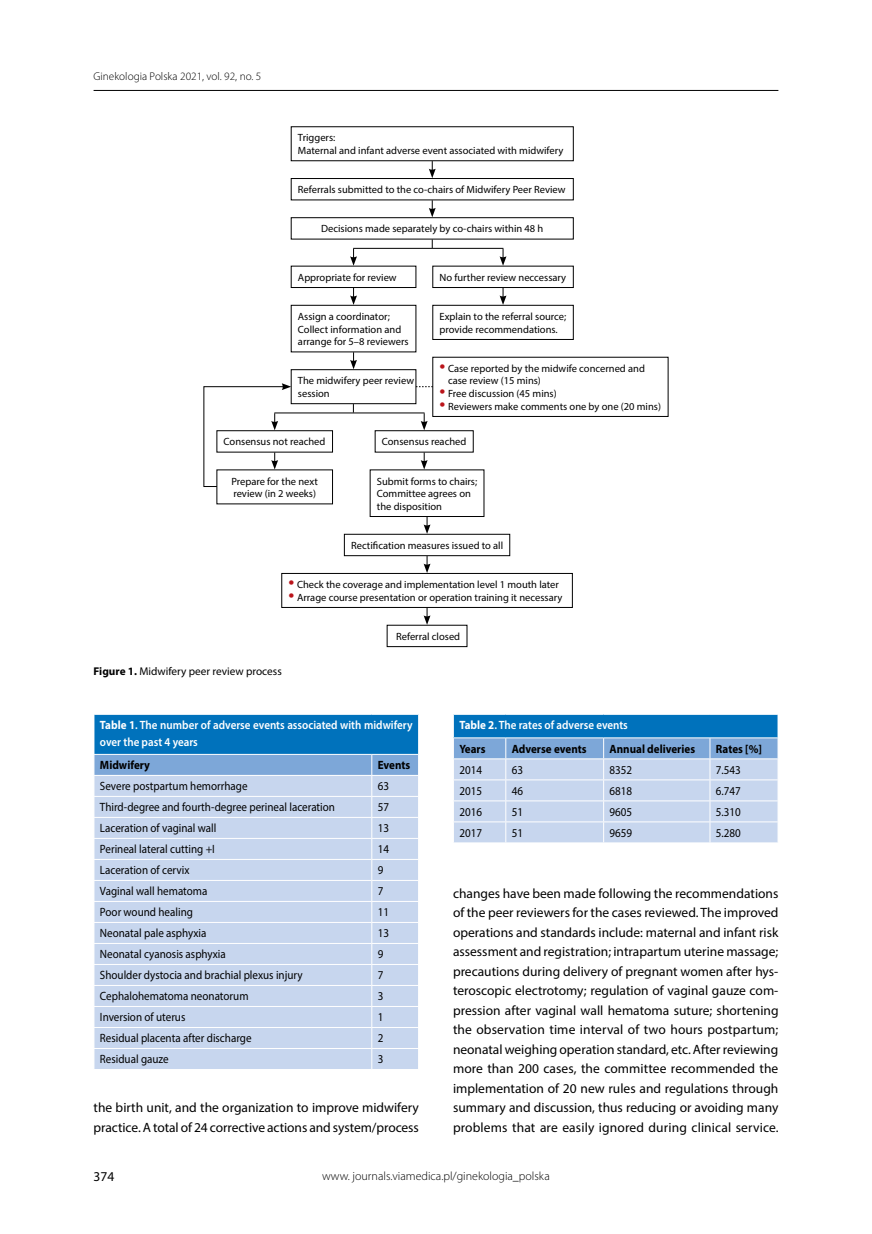
<style>
.page{position:relative;width:872px;height:1234px;background:#fff}
.page>*{position:absolute;margin:0;border:0;box-sizing:border-box;transform-origin:0 0}
.t1{font:13.5px/19.5px "Myriad Pro";color:#000}
.t2{font:12px "Myriad Pro";color:#000;scale:.92 1}
.t3{font:600 12px/16.5px "Myriad Pro";color:#fff;scale:.92 1}
.t4{font:700 12px "Myriad Pro";color:#000;scale:.92 1}
.t5{font:300 12px "Myriad Pro";color:#000}
.t6{font:11.25px "Myriad Pro";color:#000}
.t7{font:300 11.25px "Myriad Pro";color:#000}
.t8{font:10.5px/12.6px "Myriad Pro";color:#000}
.s1{font-size:21px;color:#ba141a}
.s2{font-weight:700}
.s3{font-weight:700;color:#000}
</style>
<div class="page">
<hr style="left:94px;top:90px;width:684px;height:1px;background:#000">
<div style="left:94px;top:714px;width:324px;height:40px;background:#0072bc"></div>
<hr style="left:94px;top:714px;width:1px;height:39px;background:#fff">
<hr style="left:94px;top:753px;width:278px;height:1px;background:#fff">
<hr style="left:372px;top:753px;width:47px;height:1px;background:#fff">
<svg style="left:94px;top:754px;width:325px;height:314px;background:#c6d6ed"></svg>
<div style="left:291px;top:178px;width:282px;height:22px;border:1px solid #000"></div>
<div style="left:291px;top:217px;width:282px;height:22px;border:1px solid #000"></div>
<div style="left:291px;top:266px;width:125px;height:22px;border:1px solid #000"></div>
<div style="left:432px;top:266px;width:141px;height:22px;border:1px solid #000"></div>
<div style="left:432px;top:305px;width:141px;height:35px;border:1px solid #000"></div>
<div style="left:432px;top:357px;width:236px;height:60px;border:1px solid #000"></div>
<div style="left:281px;top:573px;width:292px;height:34px;border:1px solid #000"></div>
<div style="left:291px;top:305px;width:125px;height:47px;border:1px solid #000"></div>
<div style="left:291px;top:369px;width:125px;height:35px;border:1px solid #000"></div>
<div style="left:375px;top:430px;width:98px;height:22px;border:1px solid #000"></div>
<div style="left:216px;top:430px;width:117px;height:22px;border:1px solid #000"></div>
<div style="left:344px;top:534px;width:166px;height:22px;border:1px solid #000"></div>
<div style="left:387px;top:624px;width:80px;height:23px;border:1px solid #000"></div>
<svg style="left:429px;top:161px;width:7px;height:17px"></svg>
<svg style="left:429px;top:200px;width:7px;height:17px"></svg>
<svg style="left:421px;top:452px;width:6px;height:17px"></svg>
<svg style="left:423px;top:516px;width:7px;height:18px"></svg>
<svg style="left:423px;top:556px;width:7px;height:17px"></svg>
<svg style="left:423px;top:607px;width:7px;height:17px"></svg>
<svg style="left:350px;top:249px;width:7px;height:17px"></svg>
<hr style="left:353px;top:248px;width:150px;height:1px;background:#000">
<svg style="left:499px;top:249px;width:7px;height:17px"></svg>
<svg style="left:499px;top:288px;width:7px;height:17px"></svg>
<svg style="left:350px;top:288px;width:7px;height:17px"></svg>
<svg style="left:350px;top:352px;width:7px;height:17px"></svg>
<hr style="left:274px;top:412px;width:150px;height:1px;background:#000">
<svg style="left:421px;top:413px;width:6px;height:17px"></svg>
<svg style="left:203px;top:383px;width:88px;height:104px"></svg>
<svg style="left:416px;top:386px;width:17px;height:1px"></svg>
<svg style="left:453px;top:714px;width:325px;height:128px;background:#9dc0e3"></svg>
<p class="t7" style="left:94px;top:71px;width:169px">Ginekologia Polska 2021, vol. 92, no. 5</p>
<p class="t8" style="left:298px;top:131px;width:267px">Triggers:<br>Maternal and infant adverse event associated with midwifery</p>
<p class="t8" style="left:298px;top:183px;width:269px">Referrals submitted to the co-chairs of Midwifery Peer Review</p>
<p class="t8" style="left:321px;top:222px;width:224px">Decisions made separately by co-chairs within 48 h</p>
<p class="t8" style="left:298px;top:271px;width:100px">Appropriate for review</p>
<p class="t8" style="left:439px;top:271px;width:128px">No further review neccessary</p>
<p class="t8" style="left:439px;top:310px;width:128px">Explain to the referral source; provide recommendations.</p>
<p class="t8" style="left:448px;top:362px;width:198px;text-indent:-9px"><span class="s1">•</span> Case reported by the midwife concerned and case review (15 mins)</p>
<p class="t8" style="left:439px;top:387px;width:119px"><span class="s1">•</span> Free discussion (45 mins)</p>
<p class="t8" style="left:439px;top:399px;width:223px"><span class="s1">•</span> Reviewers make comments one by one (20 mins)</p>
<p class="t8" style="left:298px;top:310px;width:112px">Assign a coordinator;<br>Collect information and arrange for 5–8 reviewers</p>
<p class="t8" style="left:298px;top:374px;width:118px">The midwifery peer review session</p>
<p class="t8" style="left:224px;top:435px;width:103px">Consensus not reached</p>
<p class="t8" style="left:382px;top:435px;width:86px">Consensus reached</p>
<p class="t8" style="left:231px;top:474px;width:88px">Prepare for the next review (in 2 weeks)</p>
<p class="t8" style="left:377px;top:474px;width:102px">Submit forms to chairs;<br>Committee agrees on the disposition</p>
<p class="t8" style="left:351px;top:539px;width:154px">Rectification measures issued to all</p>
<p class="t8" style="left:288px;top:578px;width:272px"><span class="s1">•</span> Check the coverage and implementation level 1 mouth later</p>
<p class="t8" style="left:288px;top:590px;width:275px"><span class="s1">•</span> Arrage course presentation or operation training it necessary</p>
<p class="t6" style="left:94px;top:664px;width:190px"><span class="s2">Figure 1.</span> Midwifery peer review process</p>
<p class="t8" style="left:396px;top:629px;width:66px">Referral closed</p>
<p class="t3" style="left:100px;top:716px;width:341px"><span class="s2">Table 1</span>. The number of adverse events associated with midwifery over the past 4 years</p>
<p class="t4" style="left:100px;top:757px;width:56px">Midwifery</p>
<p class="t4" style="left:378px;top:757px;width:37px">Events</p>
<p class="t2" style="left:100px;top:778px;width:162px">Severe postpartum hemorrhage</p>
<p class="t2" style="left:378px;top:778px;width:14px">63</p>
<p class="t2" style="left:100px;top:799px;width:257px">Third-degree and fourth-degree perineal laceration</p>
<p class="t2" style="left:378px;top:799px;width:14px">57</p>
<p class="t2" style="left:100px;top:820px;width:128px">Laceration of vaginal wall</p>
<p class="t2" style="left:378px;top:820px;width:14px">13</p>
<p class="t2" style="left:100px;top:841px;width:126px">Perineal lateral cutting +I</p>
<p class="t2" style="left:378px;top:841px;width:14px">14</p>
<p class="t2" style="left:100px;top:862px;width:99px">Laceration of cervix</p>
<p class="t2" style="left:378px;top:862px;width:8px">9</p>
<p class="t2" style="left:100px;top:883px;width:118px">Vaginal wall hematoma</p>
<p class="t2" style="left:378px;top:883px;width:8px">7</p>
<p class="t2" style="left:100px;top:904px;width:103px">Poor wound healing</p>
<p class="t2" style="left:378px;top:904px;width:14px">11</p>
<p class="t2" style="left:100px;top:925px;width:117px">Neonatal pale asphyxia</p>
<p class="t2" style="left:378px;top:925px;width:14px">13</p>
<p class="t2" style="left:100px;top:946px;width:138px">Neonatal cyanosis asphyxia</p>
<p class="t2" style="left:378px;top:946px;width:8px">9</p>
<p class="t2" style="left:100px;top:967px;width:222px">Shoulder dystocia and brachial plexus injury</p>
<p class="t2" style="left:378px;top:967px;width:8px">7</p>
<p class="t2" style="left:100px;top:988px;width:163px">Cephalohematoma neonatorum</p>
<p class="t2" style="left:378px;top:988px;width:8px">3</p>
<p class="t2" style="left:100px;top:1009px;width:94px">Inversion of uterus</p>
<p class="t2" style="left:378px;top:1009px;width:8px">1</p>
<p class="t2" style="left:100px;top:1030px;width:166px">Residual placenta after discharge</p>
<p class="t2" style="left:378px;top:1030px;width:8px">2</p>
<p class="t2" style="left:100px;top:1051px;width:76px">Residual gauze</p>
<p class="t2" style="left:378px;top:1051px;width:8px">3</p>
<p class="t1" style="left:94px;top:1097px;width:327px">the birth unit, and the organization to improve midwifery practice. A total of 24 corrective actions and system/process</p>
<p class="t3" style="left:459px;top:713px;width:185px;line-height:23.5px"><span class="s2">Table 2</span>. The rates of adverse events<br><span class="s3">Years</span></p>
<p class="t4" style="left:512px;top:740px;width:83px">Adverse events</p>
<p class="t4" style="left:609px;top:740px;width:94px">Annual deliveries</p>
<p class="t4" style="left:716px;top:740px;width:51px">Rates [%]</p>
<p class="t2" style="left:459px;top:762px;width:26px">2014</p>
<p class="t2" style="left:512px;top:762px;width:14px">63</p>
<p class="t2" style="left:609px;top:762px;width:26px">8352</p>
<p class="t2" style="left:716px;top:762px;width:29px">7.543</p>
<p class="t2" style="left:459px;top:783px;width:26px">2015</p>
<p class="t2" style="left:512px;top:783px;width:14px">46</p>
<p class="t2" style="left:609px;top:783px;width:26px">6818</p>
<p class="t2" style="left:716px;top:783px;width:29px">6.747</p>
<p class="t2" style="left:459px;top:804px;width:26px">2016</p>
<p class="t2" style="left:512px;top:804px;width:14px">51</p>
<p class="t2" style="left:609px;top:804px;width:26px">9605</p>
<p class="t2" style="left:716px;top:804px;width:29px">5.310</p>
<p class="t2" style="left:459px;top:825px;width:26px">2017</p>
<p class="t2" style="left:512px;top:825px;width:14px">51</p>
<p class="t2" style="left:609px;top:825px;width:26px">9659</p>
<p class="t2" style="left:716px;top:825px;width:29px">5.280</p>
<p class="t1" style="left:453px;top:882px;width:327px;text-align:justify">changes have been made following the recommendations of the peer reviewers for the cases reviewed. The improved operations and standards include: maternal and infant risk assessment and registration; intrapartum uterine massage; precautions during delivery of pregnant women after hys&shy;teroscopic electrotomy; regulation of vaginal gauze com&shy;pression after vaginal wall hematoma suture; shortening the observation time interval of two hours postpartum; neonatal weighing operation standard, etc. After reviewing more than 200 cases, the committee recommended the implementation of 20 new rules and regulations through summary and discussion, thus reducing or avoiding many problems that are easily ignored during clinical service.</p>
<p class="t1" style="left:94px;top:1166px;width:22px">374</p>
<p class="t5" style="left:322px;top:1169px;width:229px">www. journals.viamedica.pl/ginekologia_polska</p>
</div>
